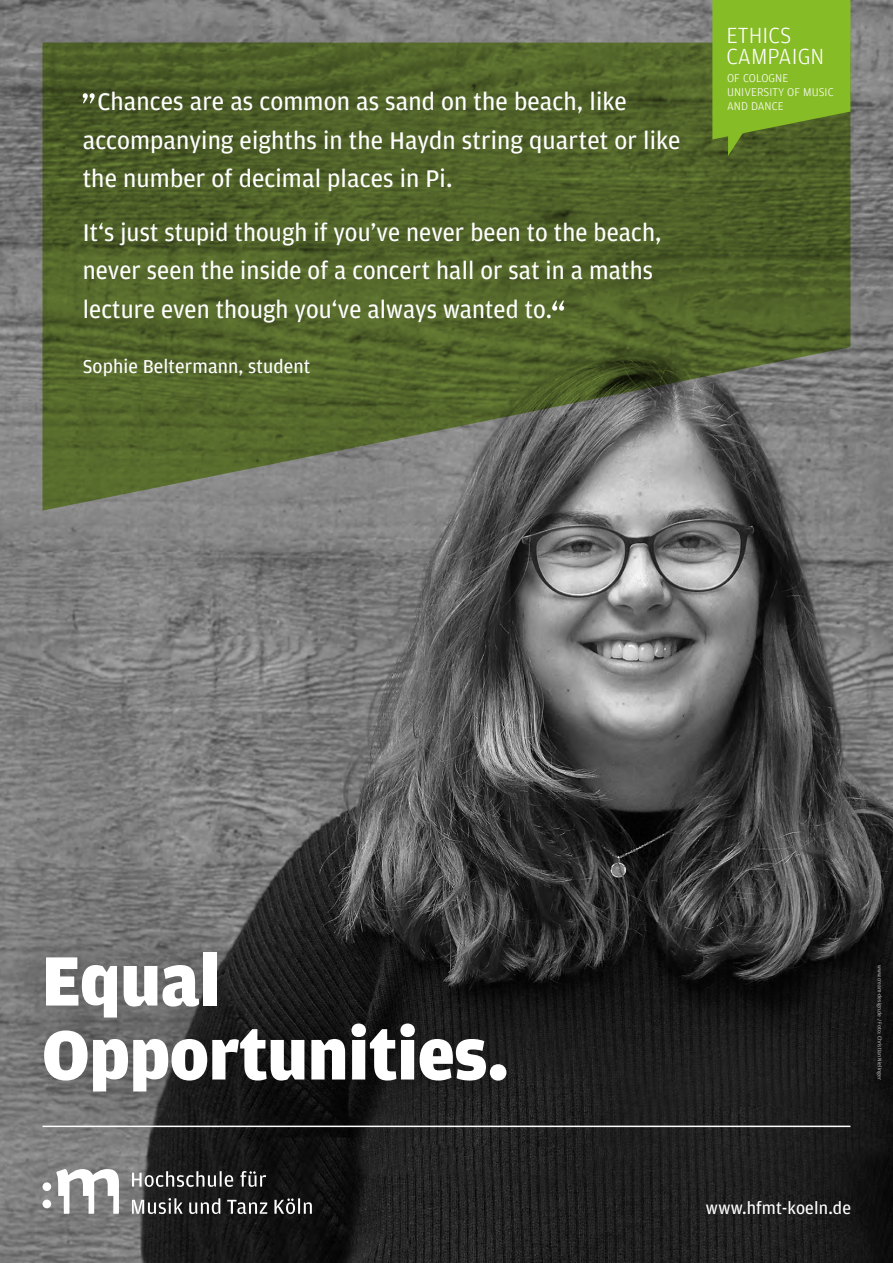
<style>
.page{position:relative;width:893px;height:1263px;background:#fff}
.page>*{position:absolute;margin:0;border:0;box-sizing:border-box;transform-origin:0 0}
.t1{font:900 73.95px "Amplitude";letter-spacing:-.005em;color:#fff}
.t2{font:25.58px/38.2px "Amplitude";letter-spacing:.005em;color:#fff}
.t3{font:300 23.25px/21px "Amplitude";letter-spacing:.005em;color:#fff}
.t4{font:19.8px "Amplitude";letter-spacing:.005em;color:#fff}
.t5{font:18px "Amplitude";letter-spacing:.01em;color:#fff}
.t6{font:300 12px/14px "Amplitude";letter-spacing:.005em;color:#fff}
.Fliesstext{font:5.7px "Amplitude";letter-spacing:.01em;color:#b3b2b2}
</style>
<div class="page">
<img style="left:0;top:0;width:893px;height:1263px">
<svg style="left:42px;top:43px;width:808px;height:468px;background:#586738"></svg>
<svg style="left:83px;top:93px;width:12px;height:11px"></svg>
<svg style="left:552px;top:300px;width:12px;height:11px"></svg>
<svg style="left:132px;top:1171px;width:134px;height:16px;background:#5f5f5f"></svg>
<svg style="left:132px;top:1198px;width:180px;height:16px;background:#5b5b5b"></svg>
<svg style="left:56px;top:1169px;width:63px;height:45px"></svg>
<div style="left:43px;top:1182px;width:8px;height:9px;background:#fff;border-radius:50%"></div>
<div style="left:43px;top:1199px;width:8px;height:9px;background:#fff;border-radius:50%"></div>
<hr style="left:43px;top:1125px;width:807px;height:2px;background:#fff">
<div style="left:6px;top:915px;width:537px;height:214px;background:#000;opacity:.4"></div>
<svg style="left:712px;top:0;width:138px;height:156px;background:#7aa925"></svg>
<p class="t2" style="left:83px;top:83px;width:599px;text-indent:15px">Chances are as common as sand on the beach, like accompanying eighths in the Haydn string quartet or like</p>
<p class="t2" style="left:83px;top:159px;width:371px">the number of decimal places in Pi.</p>
<p class="t2" style="left:83px;top:214px;width:580px">It‘s just stupid though if you’ve never been to the beach,</p>
<p class="t2" style="left:83px;top:252px;width:572px">never seen the inside of a concert hall or sat in a maths</p>
<p class="t2" style="left:83px;top:290px;width:471px">lecture even though you‘ve always wanted to.</p>
<p class="t4" style="left:83px;top:356px;width:229px">Sophie Beltermann, student</p>
<p class="t3" style="left:726px;top:24px;width:100px">ETHICS<br>CAMPAIGN</p>
<p class="t6" style="left:727px;top:71px;width:63px">OF COLOGNE</p>
<p class="t6" style="left:727px;top:85px;width:108px">UNIVERSITY OF MUSIC<br>AND DANCE</p>
<p class="t1" style="left:42px;top:940px;width:180px">Equal</p>
<p class="t1" style="left:42px;top:1014px;width:469px">Opportunities.</p>
<p class="Fliesstext" style="left:883px;top:965px;width:116px;rotate:90deg">www.cream-design.de / Foto: Christian Nielinger</p>
<p class="t5" style="left:706px;top:1198px;width:147px">www.hfmt-koeln.de</p>
</div>
